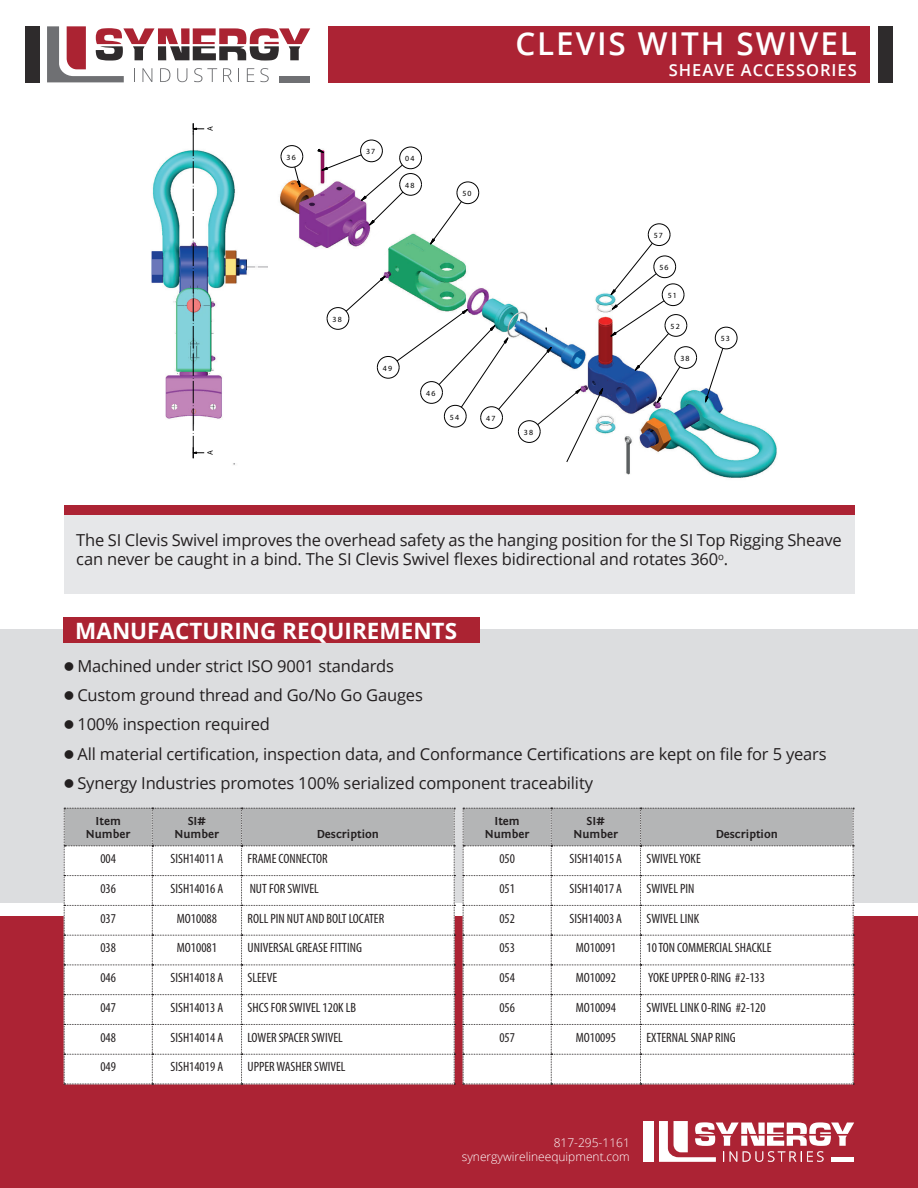
<style>
.page{position:relative;width:918px;height:1188px;background:#fff}
.page>*{position:absolute;margin:0;border:0;box-sizing:border-box;transform-origin:0 0}
.Car_name{font:600 31.5px "Open Sans";letter-spacing:.06em;color:#fff}
.Normal_text{font:700 22.5px "Open Sans";color:#fff}
.Normal_text-2{font:16.5px/19.8px "Open Sans";letter-spacing:-.01em;color:#231f20}
.Car_name-2{font:600 16.5px "Open Sans";letter-spacing:.06em;color:#fff}
.Table_Data_Style_1{font:condensed 13.5px "Myriad Pro";color:#231f20}
.Table_Header_Style_1{font:700 12px "Fontin Sans";color:#231f20}
.t1{font:300 12px "Open Sans";color:#fff}
.t2{font:7.8px "Myriad Pro";letter-spacing:.14em;color:#000001}
</style>
<div class="page">
<div style="left:0;top:630px;width:918px;height:273px;background:#dcdddf"></div>
<img style="left:280px;top:150px;width:497px;height:328px">
<svg style="left:705px;top:327px;width:32px;height:77px"></svg>
<svg style="left:281px;top:145px;width:22px;height:44px"></svg>
<img style="left:151px;top:128px;width:116px;height:337px">
<svg style="left:191px;top:123px;width:13px;height:335px"></svg>
<svg style="left:318px;top:140px;width:379px;height:322px"></svg>
<div style="left:0;top:916px;width:918px;height:272px;background:#ac2334"></div>
<div style="left:64px;top:617px;width:416px;height:26px;background:#ab2332"></div>
<div style="left:64px;top:515px;width:790px;height:79px;background:#e6e7e9"></div>
<div style="left:64px;top:505px;width:790px;height:10px;background:#ac2334"></div>
<div style="left:25px;top:26px;width:15px;height:56px;background:#2e2b2c"></div>
<div style="left:879px;top:26px;width:14px;height:56px;background:#2e2b2c"></div>
<svg style="left:47px;top:26px;width:263px;height:56px"></svg>
<div style="left:329px;top:26px;width:541px;height:57px;background:#ac2334"></div>
<div style="left:643px;top:1121px;width:11px;height:41px;background:#fff"></div>
<svg style="left:659px;top:1121px;width:195px;height:41px"></svg>
<svg style="left:64px;top:808px;width:391px;height:277px;background:#f0eff0"></svg>
<svg style="left:463px;top:808px;width:391px;height:277px;background:#f0eff0"></svg>
<p class="t2" style="left:205px;top:131px;width:6px;rotate:-90deg">A</p>
<p class="t2" style="left:205px;top:455px;width:6px;rotate:-90deg">A</p>
<p class="t2" style="left:287px;top:152px;width:11px">36</p>
<p class="Car_name" style="left:515px;top:22px;width:343px">CLEVIS WITH SWIVEL</p>
<p class="Car_name-2" style="left:669px;top:59px;width:190px">SHEAVE ACCESSORIES</p>
<p class="t2" style="left:366px;top:147px;width:11px">37</p>
<p class="t2" style="left:405px;top:154px;width:11px">04</p>
<p class="t2" style="left:405px;top:180px;width:11px">48</p>
<p class="t2" style="left:463px;top:189px;width:11px">50</p>
<p class="t2" style="left:333px;top:314px;width:11px">38</p>
<p class="t2" style="left:383px;top:363px;width:11px">49</p>
<p class="t2" style="left:426px;top:388px;width:11px">46</p>
<p class="t2" style="left:450px;top:412px;width:11px">54</p>
<p class="t2" style="left:486px;top:413px;width:11px">47</p>
<p class="t2" style="left:524px;top:427px;width:11px">38</p>
<p class="t2" style="left:654px;top:231px;width:11px">57</p>
<p class="t2" style="left:659px;top:263px;width:11px">56</p>
<p class="t2" style="left:668px;top:291px;width:11px">51</p>
<p class="t2" style="left:671px;top:321px;width:11px">52</p>
<p class="t2" style="left:680px;top:353px;width:11px">38</p>
<p class="t2" style="left:721px;top:334px;width:11px">53</p>
<p class="Normal_text-2" style="left:76px;top:529px;width:767px">The SI Clevis Swivel improves the overhead safety as the hanging position for the SI Top Rigging Sheave can never be caught in a bind. The SI Clevis Swivel flexes bidirectional and rotates 360<sup>o</sup>.</p>
<p class="Normal_text" style="left:75px;top:615px;width:383px">MANUFACTURING REQUIREMENTS</p>
<p class="Normal_text-2" style="left:63px;top:655px;width:332px">● Machined under strict ISO 9001 standards</p>
<p class="Normal_text-2" style="left:63px;top:685px;width:361px">● Custom ground thread and Go/No Go Gauges</p>
<p class="Normal_text-2" style="left:63px;top:714px;width:208px">● 100% inspection required</p>
<p class="Normal_text-2" style="left:63px;top:743px;width:765px">● All material certification, inspection data, and Conformance Certifications are kept on file for 5 years</p>
<p class="Normal_text-2" style="left:63px;top:773px;width:531px">● Synergy Industries promotes 100% serialized component traceability</p>
<p class="Table_Header_Style_1" style="left:96px;top:814px;width:27px">Item</p>
<p class="Table_Header_Style_1" style="left:86px;top:827px;width:46px">Number</p>
<p class="Table_Header_Style_1" style="left:188px;top:814px;width:20px">SI#</p>
<p class="Table_Header_Style_1" style="left:175px;top:827px;width:46px">Number</p>
<p class="Table_Header_Style_1" style="left:317px;top:827px;width:64px">Description</p>
<p class="Table_Header_Style_1" style="left:494px;top:814px;width:27px">Item</p>
<p class="Table_Header_Style_1" style="left:485px;top:827px;width:46px">Number</p>
<p class="Table_Header_Style_1" style="left:587px;top:814px;width:20px">SI#</p>
<p class="Table_Header_Style_1" style="left:574px;top:827px;width:46px">Number</p>
<p class="Table_Header_Style_1" style="left:716px;top:827px;width:64px">Description</p>
<p class="Table_Data_Style_1" style="left:100px;top:851px;width:17px">004</p>
<p class="Table_Data_Style_1" style="left:171px;top:851px;width:54px">SISH14011 A</p>
<p class="Table_Data_Style_1" style="left:248px;top:851px;width:82px">FRAME CONNECTOR</p>
<p class="Table_Data_Style_1" style="left:100px;top:880px;width:17px">036</p>
<p class="Table_Data_Style_1" style="left:171px;top:880px;width:54px">SISH14016 A</p>
<p class="Table_Data_Style_1" style="left:250px;top:880px;width:71px">NUT FOR SWIVEL</p>
<p class="Table_Data_Style_1" style="left:100px;top:910px;width:17px">037</p>
<p class="Table_Data_Style_1" style="left:177px;top:910px;width:42px">MO10088</p>
<p class="Table_Data_Style_1" style="left:248px;top:910px;width:138px">ROLL PIN NUT AND BOLT LOCATER</p>
<p class="Table_Data_Style_1" style="left:100px;top:940px;width:17px">038</p>
<p class="Table_Data_Style_1" style="left:177px;top:940px;width:42px">MO10081</p>
<p class="Table_Data_Style_1" style="left:248px;top:940px;width:116px">UNIVERSAL GREASE FITTING</p>
<p class="Table_Data_Style_1" style="left:100px;top:970px;width:17px">046</p>
<p class="Table_Data_Style_1" style="left:171px;top:970px;width:54px">SISH14018 A</p>
<p class="Table_Data_Style_1" style="left:248px;top:970px;width:31px">SLEEVE</p>
<p class="Table_Data_Style_1" style="left:100px;top:999px;width:17px">047</p>
<p class="Table_Data_Style_1" style="left:171px;top:999px;width:54px">SISH14013 A</p>
<p class="Table_Data_Style_1" style="left:248px;top:999px;width:110px">SHCS FOR SWIVEL 120K LB</p>
<p class="Table_Data_Style_1" style="left:100px;top:1029px;width:17px">048</p>
<p class="Table_Data_Style_1" style="left:171px;top:1029px;width:54px">SISH14014 A</p>
<p class="Table_Data_Style_1" style="left:248px;top:1029px;width:97px">LOWER SPACER SWIVEL</p>
<p class="Table_Data_Style_1" style="left:100px;top:1059px;width:17px">049</p>
<p class="Table_Data_Style_1" style="left:171px;top:1059px;width:54px">SISH14019 A</p>
<p class="Table_Data_Style_1" style="left:248px;top:1059px;width:100px">UPPER WASHER SWIVEL</p>
<p class="Table_Data_Style_1" style="left:499px;top:851px;width:17px">050</p>
<p class="Table_Data_Style_1" style="left:570px;top:851px;width:54px">SISH14015 A</p>
<p class="Table_Data_Style_1" style="left:647px;top:851px;width:56px">SWIVEL YOKE</p>
<p class="Table_Data_Style_1" style="left:499px;top:880px;width:17px">051</p>
<p class="Table_Data_Style_1" style="left:570px;top:880px;width:54px">SISH14017 A</p>
<p class="Table_Data_Style_1" style="left:647px;top:880px;width:49px">SWIVEL PIN</p>
<p class="Table_Data_Style_1" style="left:499px;top:910px;width:17px">052</p>
<p class="Table_Data_Style_1" style="left:570px;top:910px;width:54px">SISH14003 A</p>
<p class="Table_Data_Style_1" style="left:647px;top:910px;width:54px">SWIVEL LINK</p>
<p class="Table_Data_Style_1" style="left:499px;top:940px;width:17px">053</p>
<p class="Table_Data_Style_1" style="left:576px;top:940px;width:42px">MO10091</p>
<p class="Table_Data_Style_1" style="left:647px;top:940px;width:127px">10 TON COMMERCIAL SHACKLE</p>
<p class="Table_Data_Style_1" style="left:499px;top:970px;width:17px">054</p>
<p class="Table_Data_Style_1" style="left:576px;top:970px;width:42px">MO10092</p>
<p class="Table_Data_Style_1" style="left:648px;top:970px;width:118px">YOKE UPPER O-RING #2-133</p>
<p class="Table_Data_Style_1" style="left:499px;top:999px;width:17px">056</p>
<p class="Table_Data_Style_1" style="left:576px;top:999px;width:42px">MO10094</p>
<p class="Table_Data_Style_1" style="left:647px;top:999px;width:121px">SWIVEL LINK O-RING #2-120</p>
<p class="Table_Data_Style_1" style="left:499px;top:1029px;width:17px">057</p>
<p class="Table_Data_Style_1" style="left:576px;top:1029px;width:42px">MO10095</p>
<p class="Table_Data_Style_1" style="left:647px;top:1029px;width:91px">EXTERNAL SNAP RING</p>
<p class="t1" style="left:554px;top:1134px;width:78px">817-295-1161</p>
<p class="t1" style="left:462px;top:1149px;width:170px">synergywirelineequipment.com</p>
</div>
